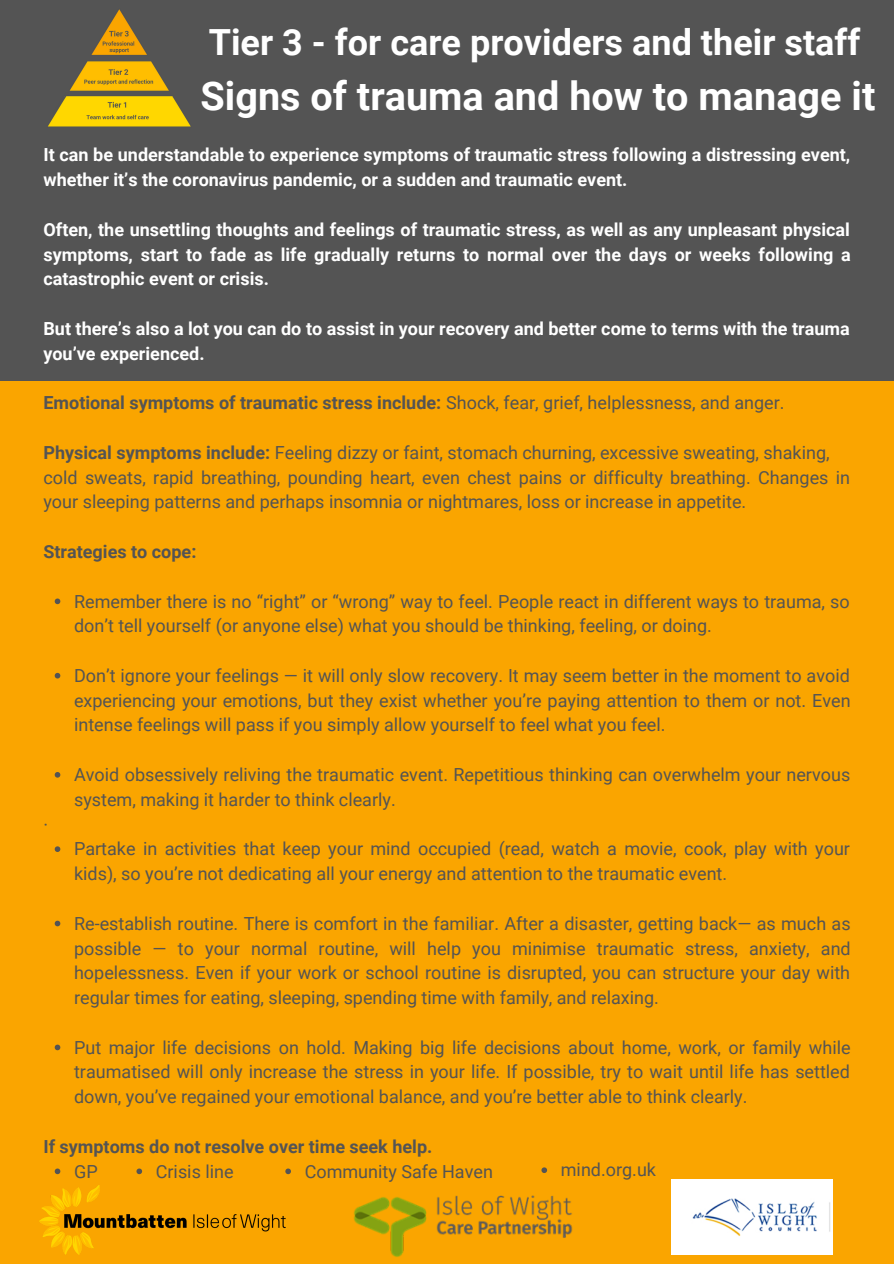
<style>
.page{position:relative;width:894px;height:1264px;background:#fff}
.page>*{position:absolute;margin:0;border:0;box-sizing:border-box;transform-origin:0 0}
.t1{font:700 39.6px "Roboto";color:#fff}
.t2{font:700 36px "Roboto";color:#fff}
.t3{font:18px/24.8px "Roboto";color:#545454}
.t4{font:700 18px/24.8px "Roboto";color:#fff}
.t5{font:700 18px "Roboto";color:#545454}
.s1{font-weight:400}
.s2{font-weight:700}
</style>
<div class="page">
<div style="left:0;top:0;width:893px;height:1263px;background:#faa500"></div>
<div style="left:0;top:0;width:893px;height:380px;background:#545454"></div>
<img style="left:48px;top:9px;width:143px;height:118px">
<img style="left:39px;top:1185px;width:246px;height:69px">
<img style="left:353px;top:1195px;width:220px;height:62px">
<img style="left:671px;top:1179px;width:161px;height:74px">
<svg style="left:55px;top:598px;width:5px;height:6px"></svg>
<svg style="left:55px;top:673px;width:5px;height:5px"></svg>
<svg style="left:55px;top:772px;width:5px;height:5px"></svg>
<svg style="left:55px;top:846px;width:5px;height:6px"></svg>
<svg style="left:55px;top:920px;width:5px;height:6px"></svg>
<svg style="left:55px;top:1044px;width:5px;height:6px"></svg>
<svg style="left:55px;top:1168px;width:5px;height:6px"></svg>
<svg style="left:136px;top:1168px;width:6px;height:6px"></svg>
<svg style="left:285px;top:1168px;width:6px;height:6px"></svg>
<svg style="left:541px;top:1167px;width:6px;height:5px"></svg>
<h2 class="t2" style="left:209px;top:22px;width:653px">Tier 3 - for care providers and their staff</h2>
<h1 class="t1" style="left:200px;top:74px;width:676px">Signs of trauma and how to manage it</h1>
<p class="t4" style="left:43px;top:143px;width:808px">It can be understandable to experience symptoms of traumatic stress following a distressing event, whether it’s the coronavirus pandemic, or a sudden and traumatic event.</p>
<p class="t4" style="left:43px;top:217px;width:808px;text-align:justify">Often, the unsettling thoughts and feelings of traumatic stress, as well as any unpleasant physical symptoms, start to fade as life gradually returns to normal over the days or weeks following a catastrophic event or crisis.</p>
<p class="t4" style="left:43px;top:316px;width:807px">But there’s also a lot you can do to assist in your recovery and better come to terms with the trauma you’ve experienced.</p>
<p class="t5" style="left:43px;top:392px;width:742px">Emotional symptoms of traumatic stress include: <span class="s1">Shock, fear, grief, helplessness, and anger.</span></p>
<p class="t3" style="left:43px;top:440px;width:808px"><span class="s2">Physical symptoms include:</span> Feeling dizzy or faint, stomach churning, excessive sweating, shaking, cold sweats, rapid breathing, pounding heart, even chest pains or difficulty breathing. Changes in your sleeping patterns and perhaps insomnia or nightmares, loss or increase in appetite.</p>
<p class="t5" style="left:43px;top:541px;width:154px">Strategies to cope:</p>
<p class="t3" style="left:43px;top:812px;width:6px">·</p>
<p class="t3" style="left:74px;top:589px;width:777px">Remember there is no “right” or “wrong” way to feel. People react in different ways to trauma, so don’t tell yourself (or anyone else) what you should be thinking, feeling, or doing.</p>
<p class="t3" style="left:74px;top:663px;width:777px;text-align:justify">Don’t ignore your feelings — it will only slow recovery. It may seem better in the moment to avoid experiencing your emotions, but they exist whether you’re paying attention to them or not. Even intense feelings will pass if you simply allow yourself to feel what you feel.</p>
<p class="t3" style="left:74px;top:762px;width:777px">Avoid obsessively reliving the traumatic event. Repetitious thinking can overwhelm your nervous system, making it harder to think clearly.</p>
<p class="t3" style="left:74px;top:836px;width:777px">Partake in activities that keep your mind occupied (read, watch a movie, cook, play with your kids), so you’re not dedicating all your energy and attention to the traumatic event.</p>
<p class="t3" style="left:74px;top:911px;width:778px;text-align:justify">Re-establish routine. There is comfort in the familiar. After a disaster, getting back— as much as possible — to your normal routine, will help you minimise traumatic stress, anxiety, and hopelessness. Even if your work or school routine is disrupted, you can structure your day with regular times for eating, sleeping, spending time with family, and relaxing.</p>
<p class="t3" style="left:74px;top:1035px;width:777px;text-align:justify">Put major life decisions on hold. Making big life decisions about home, work, or family while traumatised will only increase the stress in your life. If possible, try to wait until life has settled down, you’ve regained your emotional balance, and you’re better able to think clearly.</p>
<p class="t5" style="left:43px;top:1136px;width:390px">If symptoms do not resolve over time seek help.</p>
<p class="t3" style="left:156px;top:1158px;width:79px">Crisis line</p>
<p class="t3" style="left:304px;top:1158px;width:190px">Community Safe Haven</p>
<p class="t3" style="left:560px;top:1157px;width:97px">mind.org.uk</p>
<p class="t3" style="left:74px;top:1158px;width:25px">GP</p>
</div>
